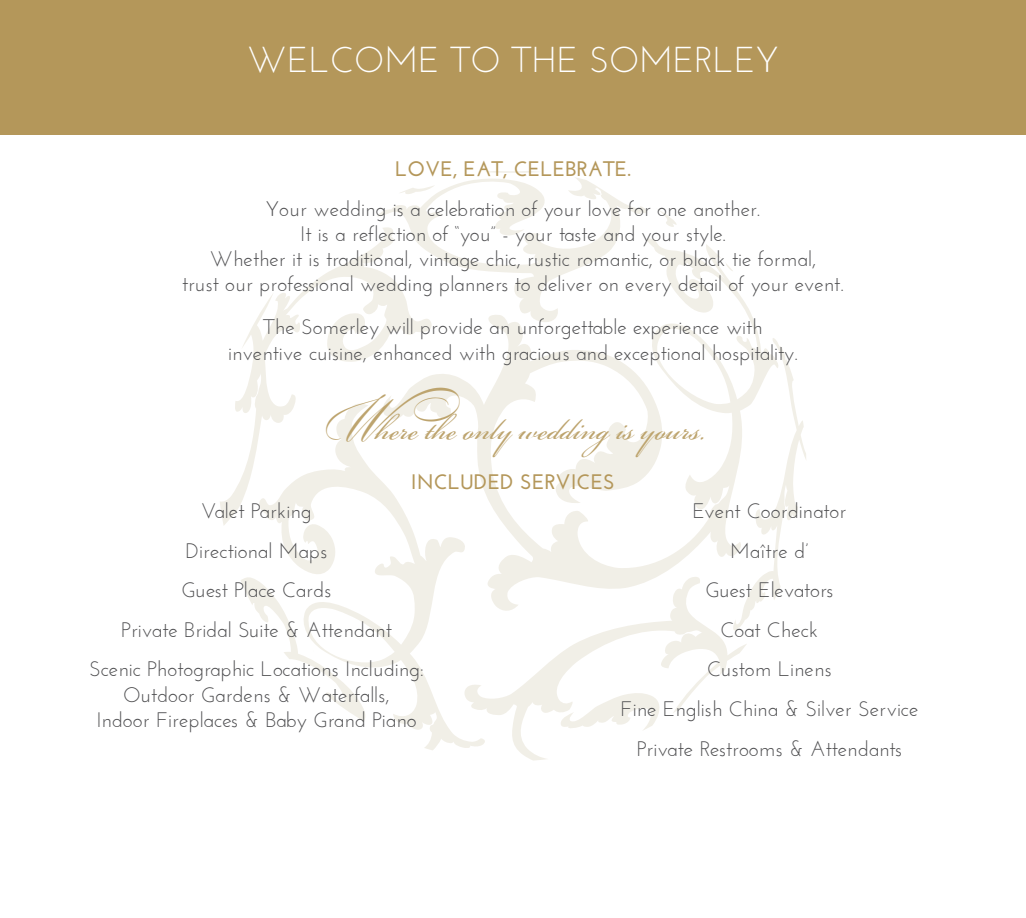
<style>
.page{position:relative;width:1026px;height:918px;background:#fff}
.page>*{position:absolute;margin:0;border:0;box-sizing:border-box;transform-origin:0 0}
.t1{font:45px "Bickham Script One";color:#bda46e}
.t2{font:36px "Josefin Sans";color:#fff}
.t3{font:21px/39.6px "Josefin Sans";color:#4d4d4f;text-align:center}
.t4{font:700 21px "Josefin Sans";color:#b4975a}
.s1{font-family:"Bickham Script MM Sw Caps"}
</style>
<div class="page">
<svg style="left:220px;top:171px;width:586px;height:590px"></svg>
<div style="left:0;top:0;width:1026px;height:135px;background:#b4975a"></div>
<h2 class="t2" style="left:247px;top:37px;width:533px">WELCOME TO THE SOMERLEY</h2>
<p class="t4" style="left:395px;top:156px;width:237px">LOVE, EAT, CELEBRATE.</p>
<p class="t3" style="left:182px;top:195px;width:663px;line-height:25.2px">Your wedding is a celebration of your love for one another.<br>It is a reflection of “you” - your taste and your style.<br>Whether it is traditional, vintage chic, rustic romantic, or black tie formal,<br>trust our professional wedding planners to deliver on every detail of your event.</p>
<p class="t3" style="left:228px;top:314px;width:571px;line-height:25.2px">The Somerley will provide an unforgettable experience with inventive cuisine, enhanced with gracious and exceptional hospitality.</p>
<h1 class="t1" style="left:321px;top:405px;width:386px"><span class="s1">W</span>here the only wedding is yours.</h1>
<p class="t4" style="left:411px;top:470px;width:206px">INCLUDED SERVICES</p>
<p class="t3" style="left:89px;top:491px;width:336px">Valet Parking<br>Directional Maps<br>Guest Place Cards<br>Private Bridal Suite &amp; Attendant<br>Scenic Photographic Locations Including:</p>
<p class="t3" style="left:96px;top:681px;width:322px;line-height:25.2px">Outdoor Gardens &amp; Waterfalls,<br>Indoor Fireplaces &amp; Baby Grand Piano</p>
<p class="t3" style="left:620px;top:491px;width:300px">Event Coordinator<br>Maître d’<br>Guest Elevators<br>Coat Check<br>Custom Linens<br>Fine English China &amp; Silver Service<br>Private Restrooms &amp; Attendants</p>
</div>
